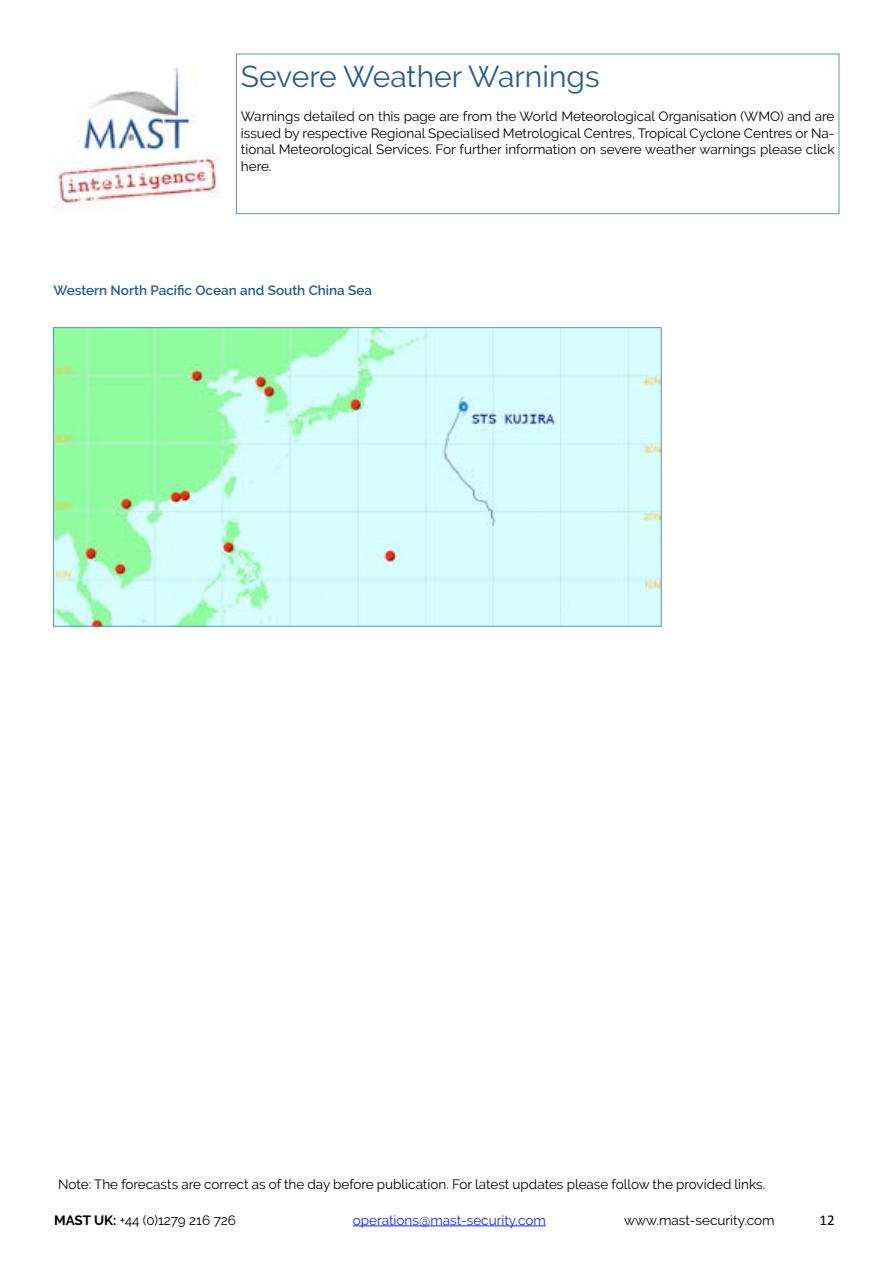
<style>
.page{position:relative;width:893px;height:1263px;background:#fff}
.page>*{position:absolute;margin:0;border:0;box-sizing:border-box;transform-origin:0 0}
.t1{font:30px "Raleway";color:#255c8e}
.t2{font:15px "Calibri";color:#000}
.t3{font:13.5px/16.5px "Raleway";color:#000;text-align:justify}
.t4{font:600 13.5px "Raleway";color:#255c8e}
.t5{font:13.5px "Raleway";color:#1922fb}
.s1{font-weight:700}
</style>
<div class="page">
<hr style="left:353px;top:1225px;width:193px;height:1px;background:#1922fb">
<img style="left:55px;top:329px;width:604px;height:295px">
<div style="left:236px;top:54px;width:603px;height:160px;border:1px solid #5e93c7"></div>
<img style="left:53px;top:67px;width:167px;height:144px">
<h1 class="t1" style="left:241px;top:59px;width:360px">Severe Weather Warnings</h1>
<p class="t3" style="left:241px;top:108px;width:595px">Warnings detailed on this page are from the World Meteorological Organisation (WMO) and are issued by respective Regional Specialised Metrological Centres, Tropical Cyclone Centres or Na&shy;tional Meteorological Services. For further information on severe weather warnings please click here.</p>
<p class="t4" style="left:53px;top:282px;width:320px">Western North Pacific Ocean and South China Sea</p>
<p class="t3" style="left:58px;top:1176px;width:708px">Note: The forecasts are correct as of the day before publication. For latest updates please follow the provided links.</p>
<p class="t3" style="left:54px;top:1212px;width:184px"><span class="s1">MAST UK:</span> +44 (0)1279 216 726</p>
<p class="t5" style="left:353px;top:1212px;width:195px">operations@mast-security.com</p>
<p class="t3" style="left:624px;top:1212px;width:152px">www.mast-security.com</p>
<p class="t2" style="left:819px;top:1210px;width:17px">12</p>
</div>
